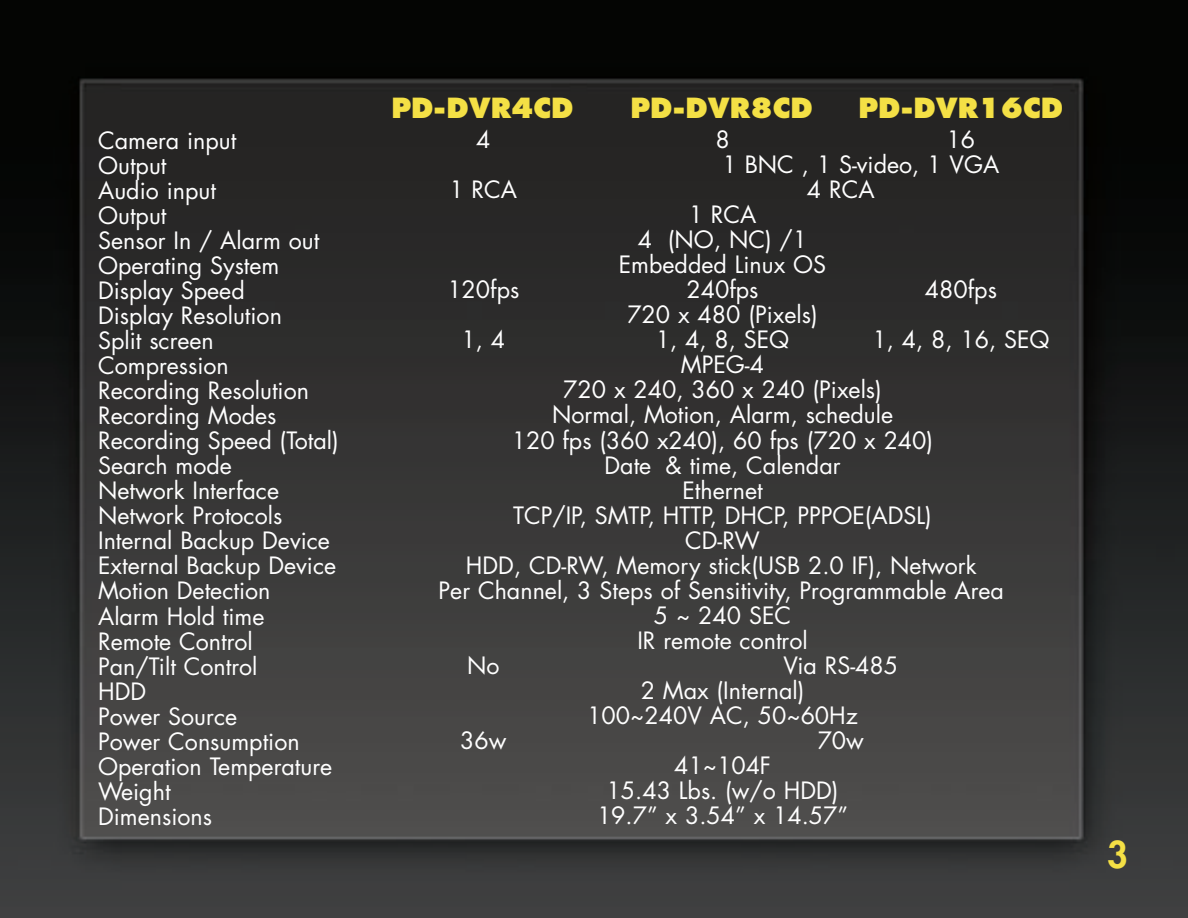
<style>
.page{position:relative;width:1188px;height:918px;background:#fff}
.page>*{position:absolute;margin:0;border:0;box-sizing:border-box;transform-origin:0 0}
.t1{font:800 36px "Futura";color:#f4e045}
.t2{font:800 27px "Futura";color:#f4e045}
.t3{font:23.4px/24.9px "Futura";color:#fff}
</style>
<div class="page">
<img style="left:0;top:0;width:1188px;height:918px">
<p class="t2" style="left:391px;top:96px;width:184px">PD-DVR4CD</p>
<p class="t2" style="left:631px;top:96px;width:184px">PD-DVR8CD</p>
<p class="t2" style="left:859px;top:96px;width:206px">PD-DVR16CD</p>
<p class="t3" style="left:98px;top:130px;width:242px">Camera input<br>Output<br>Audio input<br>Output<br>Sensor In / Alarm out<br>Operating System<br>Display Speed<br>Display Resolution<br>Split screen<br>Compression<br>Recording Resolution<br>Recording Modes<br>Recording Speed (Total)<br>Search mode<br>Network Interface<br>Network Protocols<br>Internal Backup Device<br>External Backup Device<br>Motion Detection<br>Alarm Hold time<br>Remote Control<br>Pan/Tilt Control<br>HDD<br>Power Source<br>Power Consumption<br>Operation Temperature<br>Weight<br>Dimensions</p>
<p class="t3" style="left:476px;top:129px;width:16px">4</p>
<p class="t3" style="left:715px;top:129px;width:16px">8</p>
<p class="t3" style="left:723px;top:129px;width:278px;text-indent:224px">16<br>1 BNC , 1 S-video, 1 VGA</p>
<p class="t3" style="left:449px;top:179px;width:69px">1 RCA</p>
<p class="t3" style="left:807px;top:179px;width:69px">4 RCA</p>
<p class="t3" style="left:619px;top:204px;width:209px;text-align:center">1 RCA<br>4 (NO, NC) /1<br>Embedded Linux OS</p>
<p class="t3" style="left:447px;top:279px;width:74px">120fps</p>
<p class="t3" style="left:687px;top:279px;width:74px">240fps</p>
<p class="t3" style="left:925px;top:279px;width:74px">480fps</p>
<p class="t3" style="left:627px;top:304px;width:192px">720 x 480 (Pixels)</p>
<p class="t3" style="left:462px;top:329px;width:45px">1, 4</p>
<p class="t3" style="left:656px;top:329px;width:135px">1, 4, 8, SEQ</p>
<p class="t3" style="left:872px;top:329px;width:179px">1, 4, 8, 16, SEQ</p>
<p class="t3" style="left:681px;top:354px;width:85px">MPEG-4</p>
<p class="t3" style="left:563px;top:379px;width:320px">720 x 240, 360 x 240 (Pixels)</p>
<p class="t3" style="left:552px;top:404px;width:343px">Normal, Motion, Alarm, schedule</p>
<p class="t3" style="left:512px;top:429px;width:423px">120 fps (360 x240), 60 fps (720 x 240)</p>
<p class="t3" style="left:605px;top:454px;width:238px">Date &amp; time, Calendar</p>
<p class="t3" style="left:682px;top:480px;width:82px">Ethernet</p>
<p class="t3" style="left:513px;top:505px;width:420px">TCP/IP, SMTP, HTTP, DHCP, PPPOE(ADSL)</p>
<p class="t3" style="left:685px;top:530px;width:76px">CD-RW</p>
<p class="t3" style="left:466px;top:555px;width:512px">HDD, CD-RW, Memory stick(USB 2.0 IF), Network</p>
<p class="t3" style="left:439px;top:580px;width:567px">Per Channel, 3 Steps of Sensitivity, Programmable Area</p>
<p class="t3" style="left:654px;top:605px;width:139px">5 ~ 240 SEC</p>
<p class="t3" style="left:637px;top:630px;width:172px">IR remote control</p>
<p class="t3" style="left:467px;top:655px;width:34px">No</p>
<p class="t3" style="left:783px;top:655px;width:116px">Via RS-485</p>
<p class="t3" style="left:641px;top:680px;width:165px">2 Max (Internal)</p>
<p class="t3" style="left:587px;top:705px;width:272px">100~240V AC, 50~60Hz</p>
<p class="t3" style="left:460px;top:730px;width:48px">36w</p>
<p class="t3" style="left:818px;top:730px;width:48px">70w</p>
<p class="t3" style="left:597px;top:755px;width:253px;text-align:center">41~104F<br>15.43 Lbs. (w/o HDD)<br>19.7” x 3.54” x 14.57”</p>
<p class="t1" style="left:1107px;top:837px;width:22px">3</p>
</div>
